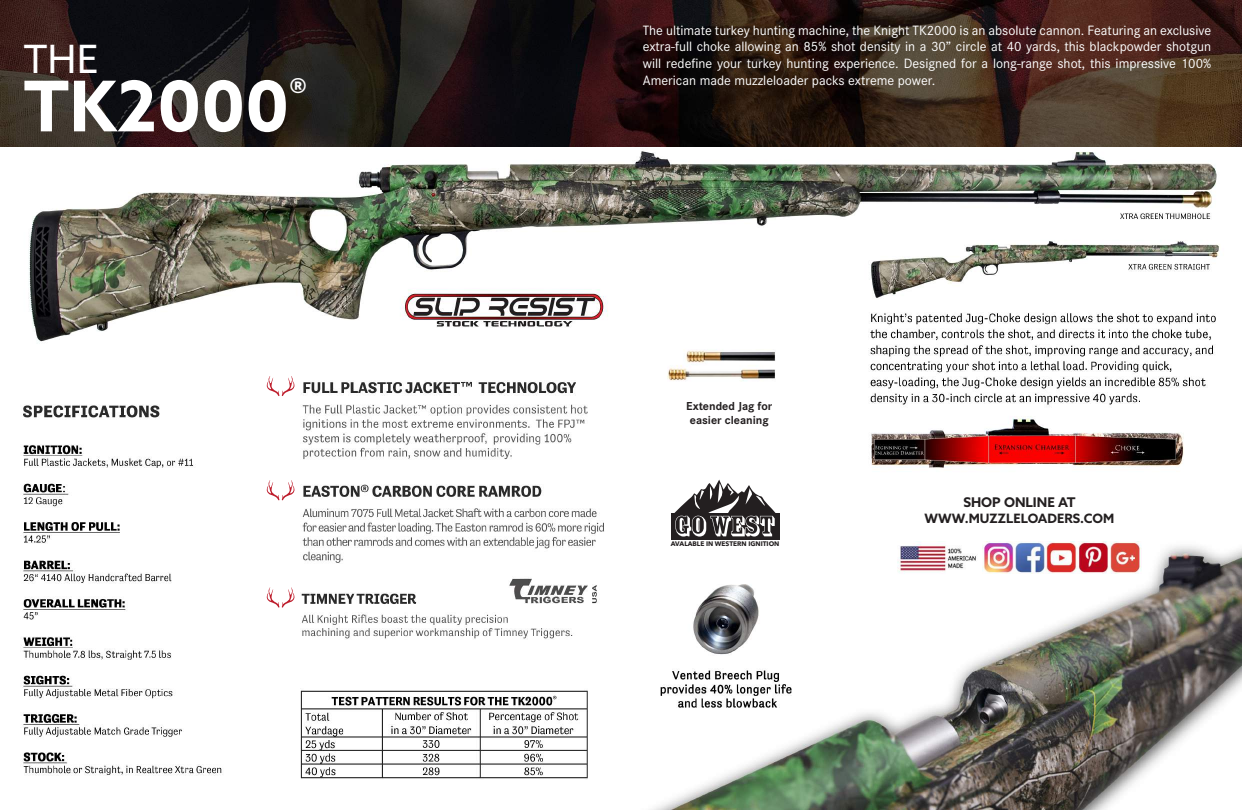
<style>
.page{position:relative;width:1242px;height:810px;background:#fff}
.page>*{position:absolute;margin:0;border:0;box-sizing:border-box;transform-origin:0 0}
.t1{font:700 70px "Azo Sans";color:#fff}
.t2{font:39px "Azo Sans";color:#fff}
.t3{font:14px/16.8px "Corporate S Pro";color:#fff;text-align:justify}
.t4{font:700 13.4px "Azo Sans";color:#231f20}
.t5{font:700 12.9px "Azo Sans";color:#231f20}
.t6{font:700 12px/14.4px "Corporate S Pro";color:#231f20}
.t7{font:700 6.6px "Avenir Next";color:#211d1e}
</style>
<div class="page">
<img style="left:22px;top:151px;width:1220px;height:659px">
<img style="left:0;top:0;width:1242px;height:147px">
<img style="left:660px;top:342px;width:131px;height:47px">
<svg style="left:267px;top:376px;width:28px;height:21px"></svg>
<svg style="left:267px;top:480px;width:28px;height:21px"></svg>
<svg style="left:267px;top:587px;width:28px;height:22px"></svg>
<img style="left:897px;top:541px;width:80px;height:33px">
<img style="left:982px;top:541px;width:160px;height:32px">
<div style="left:671px;top:513px;width:109px;height:26px;background:#231f20"></div>
<svg style="left:672px;top:480px;width:105px;height:57px"></svg>
<h2 class="t2" style="left:23px;top:34px;width:76px">THE</h2>
<h1 class="t1" style="left:23px;top:60px;width:285px">TK2000<sup>®</sup></h1>
<p class="t3" style="left:643px;top:21px;width:570px">The ultimate turkey hunting machine, the Knight TK2000 is an absolute cannon. Featuring an exclusive extra-full choke allowing an 85% shot density in a 30” circle at 40 yards, this blackpowder shotgun will redefine your turkey hunting experience. Designed for a long-range shot, this impressive 100% American made muzzleloader packs extreme power.</p>
<p class="t6" style="left:686px;top:398px;width:88px">Extended Jag for easier cleaning</p>
<p class="t7" style="left:671px;top:538px;width:110px">AVALABLE IN WESTERN IGNITION</p>
<p class="t4" style="left:963px;top:493px;width:114px">SHOP ONLINE AT</p>
<p class="t5" style="left:925px;top:509px;width:191px">WWW.MUZZLELOADERS.COM</p>
</div>
